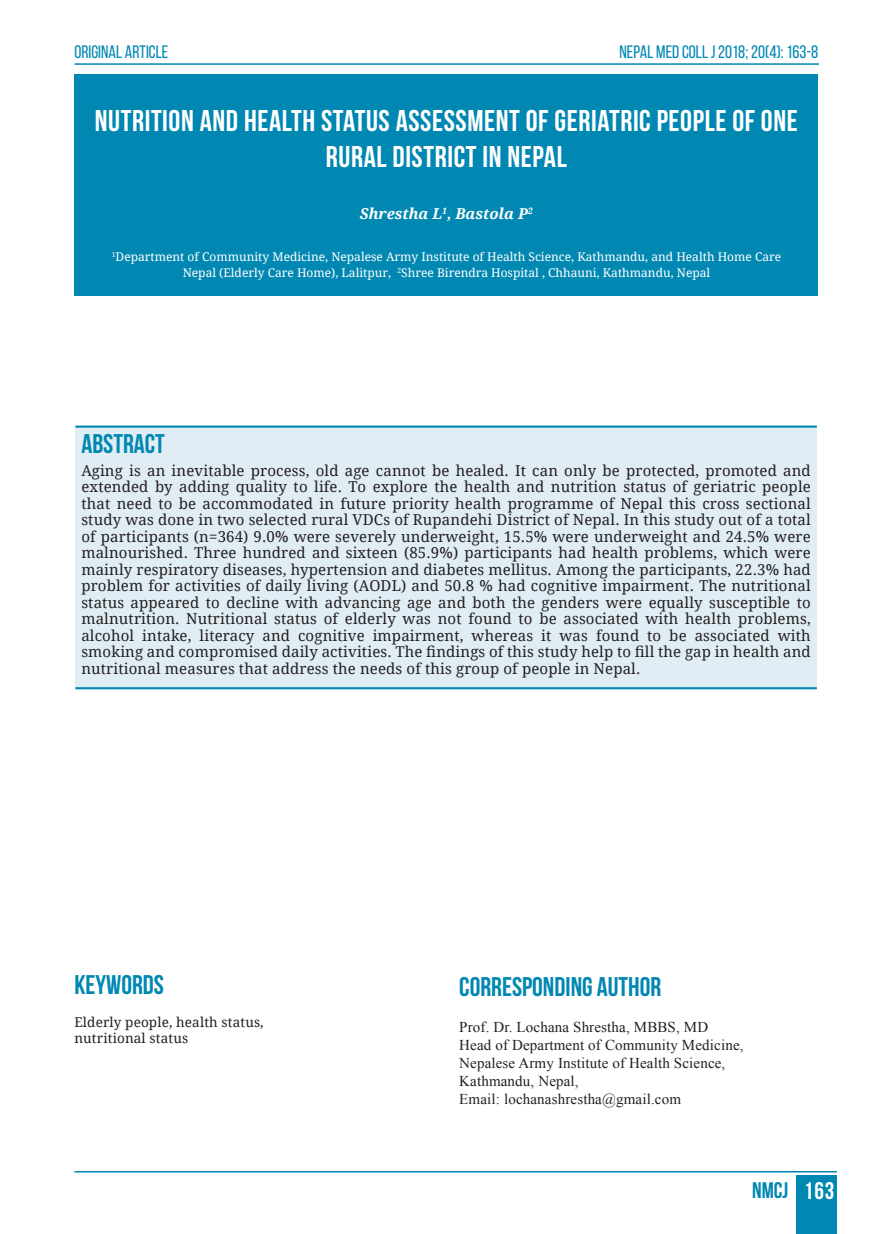
<style>
.page{position:relative;width:893px;height:1234px;background:#fff}
.page>*{position:absolute;margin:0;border:0;box-sizing:border-box;transform-origin:0 0}
.t1{font:700 30px/36px "Bebas Neue";letter-spacing:.02em;color:#fff;text-align:center}
.t2{font:700 27px "Bebas Neue";color:#0087b2}
.t3{font:700 22.5px "Bebas Neue";color:#0087b2}
.t4{font:18px "Bebas Neue";color:#0087b2}
.t5{font:15px/16.5px "Droid Serif";letter-spacing:.01em;color:#231f20;text-align:justify}
.t6{font:15px/18px "Times New Roman";letter-spacing:.01em;color:#231f20}
.t7{font:italic 700 15px "Droid Serif";color:#fff}
.t8{font:13.5px/16.5px "Droid Serif";letter-spacing:.01em;color:#231f20}
.t9{font:12px/16.5px "Droid Serif";color:#fff;text-align:center}
.s1{font-size:24px;color:#fff}
</style>
<div class="page">
<div style="left:796px;top:1174px;width:41px;height:59px;background:#0087b2"></div>
<hr style="left:74px;top:1170px;width:763px;height:2px;background:#0087b2">
<hr style="left:74px;top:63px;width:745px;height:2px;background:#0087b2">
<div style="left:74px;top:74px;width:744px;height:222px;background:#0087b2"></div>
<div style="left:75px;top:426px;width:742px;height:262px;background:#e1edf4"></div>
<hr style="left:75px;top:425px;width:742px;height:2px;background:#0087b2">
<hr style="left:75px;top:687px;width:742px;height:2px;background:#0087b2">
<p class="t4" style="left:74px;top:42px;width:95px">ORIGINAL ARTICLE</p>
<p class="t4" style="left:619px;top:42px;width:200px">NEPAL MED COLL J 2018; 20(4): 163-8</p>
<h1 class="t1" style="left:95px;top:102px;width:705px">NUTRITION AND HEALTH STATUS ASSESSMENT OF GERIATRIC PEOPLE OF ONE<br>RURAL DISTRICT IN NEPAL</h1>
<p class="t7" style="left:360px;top:203px;width:174px">Shrestha L<sup>1</sup>, Bastola P<sup>2</sup></p>
<p class="t9" style="left:112px;top:248px;width:671px"><sup>1</sup>Department of Community Medicine, Nepalese Army Institute of Health Science, Kathmandu, and Health Home Care<br>Nepal (Elderly Care Home), Lalitpur, <sup>2</sup>Shree Birendra Hospital , Chhauni, Kathmandu, Nepal</p>
<h2 class="t2" style="left:81px;top:428px;width:85px">ABSTRACT</h2>
<p class="t5" style="left:81px;top:461px;width:731px">Aging is an inevitable process, old age cannot be healed. It can only be protected, promoted and extended by adding quality to life. To explore the health and nutrition status of geriatric people that need to be accommodated in future priority health programme of Nepal this cross sectional study was done in two selected rural VDCs of Rupandehi District of Nepal. In this study out of a total of participants (n=364) 9.0% were severely underweight, 15.5% were underweight and 24.5% were malnourished. Three hundred and sixteen (85.9%) participants had health problems, which were mainly respiratory diseases, hypertension and diabetes mellitus. Among the participants, 22.3% had problem for activities of daily living (AODL) and 50.8 % had cognitive impairment. The nutritional status appeared to decline with advancing age and both the genders were equally susceptible to malnutrition. Nutritional status of elderly was not found to be associated with health problems, alcohol intake, literacy and cognitive impairment, whereas it was found to be associated with smoking and compromised daily activities. The findings of this study help to fill the gap in health and nutritional measures that address the needs of this group of people in Nepal.</p>
<h2 class="t2" style="left:74px;top:969px;width:91px">KEYWORDS</h2>
<p class="t8" style="left:74px;top:1013px;width:191px">Elderly people, health status, nutritional status</p>
<h2 class="t2" style="left:459px;top:971px;width:204px">CORRESPONDING AUTHOR</h2>
<p class="t6" style="left:459px;top:1017px;width:286px">Prof. Dr. Lochana Shrestha, MBBS, MD Head of Department of Community Medicine, Nepalese Army Institute of Health Science, Kathmandu, Nepal,<br>Email: lochanashrestha@gmail.com</p>
<h3 class="t3" style="left:752px;top:1177px;width:84px">NMCJ <span class="s1">163</span></h3>
</div>
